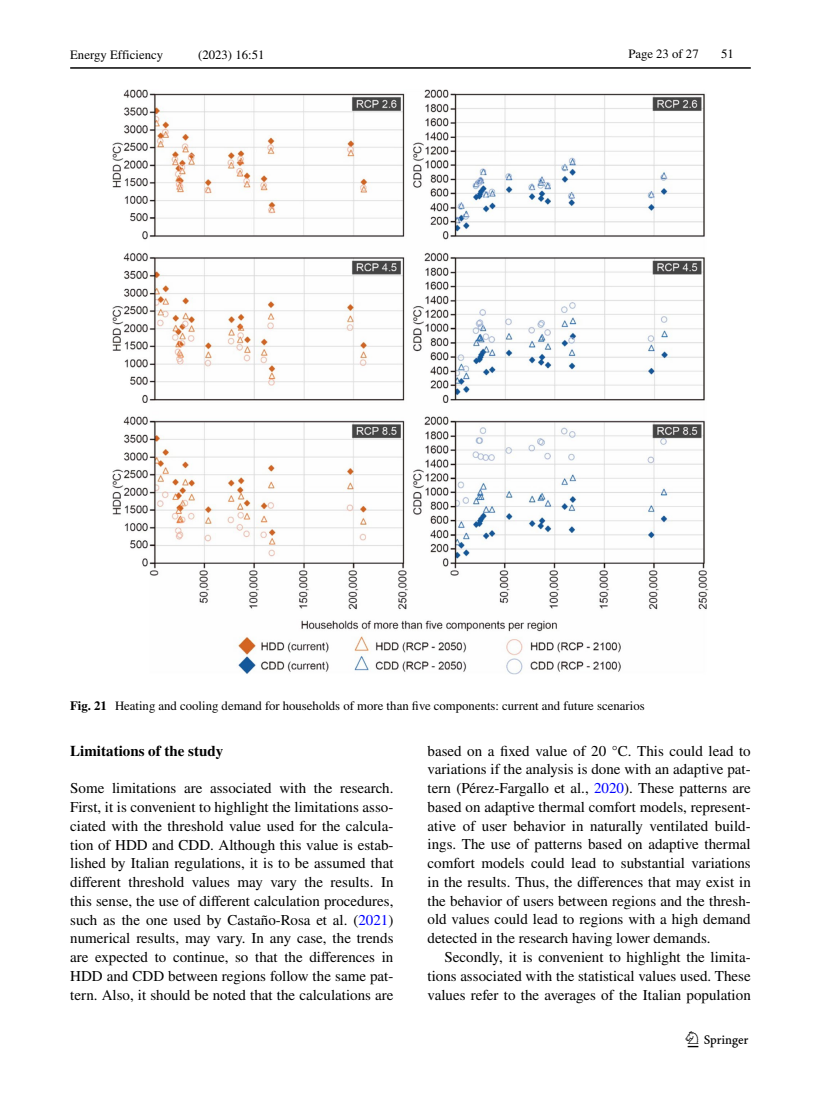
<style>
.page{position:relative;width:821px;height:1106px;background:#fff}
.page>*{position:absolute;margin:0;border:0;box-sizing:border-box;transform-origin:0 0}
.t1{font:22.5px "Springnew Regular 3";color:#000}
.t2{font:15px/18.8px "STIX";color:#000;text-align:justify}
.t3{font:700 15px "STIX";color:#000}
.t4{font:12.75px "STIX";color:#000}
.s1{font-weight:700}
.s2{color:#00f}
</style>
<div class="page">
<hr style="left:70px;top:67px;width:680px;height:2px;background:#000">
<img style="left:113px;top:89px;width:595px;height:585px">
<p class="t4" style="left:70px;top:46px;width:94px">Energy Efficiency</p>
<p class="t4" style="left:198px;top:46px;width:68px">(2023) 16:51</p>
<p class="t4" style="left:628px;top:45px;width:72px">Page 23 of 27</p>
<p class="t4" style="left:721px;top:45px;width:14px">51</p>
<p class="t4" style="left:70px;top:697px;width:576px"><span class="s1">Fig. 21</span> Heating and cooling demand for households of more than five components: current and future scenarios</p>
<p class="t3" style="left:70px;top:742px;width:154px">Limitations of the study</p>
<p class="t2" style="left:70px;top:780px;width:325px">Some limitations are associated with the research.<br>First, it is convenient to highlight the limitations asso&shy;ciated with the threshold value used for the calcula&shy;tion of HDD and CDD. Although this value is estab&shy;lished by Italian regulations, it is to be assumed that different threshold values may vary the results. In this sense, the use of different calculation procedures, such as the one used by Castaño-Rosa et al. (<span class="s2">2021</span>) numerical results, may vary. In any case, the trends are expected to continue, so that the differences in HDD and CDD between regions follow the same pat&shy;tern. Also, it should be noted that the calculations are</p>
<p class="t2" style="left:427px;top:742px;width:325px">based on a fixed value of 20 °C. This could lead to variations if the analysis is done with an adaptive pat&shy;tern (Pérez-Fargallo et al., <span class="s2">2020</span>). These patterns are based on adaptive thermal comfort models, represent&shy;ative of user behavior in naturally ventilated build&shy;ings. The use of patterns based on adaptive thermal comfort models could lead to substantial variations in the results. Thus, the differences that may exist in the behavior of users between regions and the thresh&shy;old values could lead to regions with a high demand detected in the research having lower demands.</p>
<p class="t2" style="left:427px;top:948px;width:325px;text-indent:17px">Secondly, it is convenient to highlight the limita&shy;tions associated with the statistical values used. These values refer to the averages of the Italian population</p>
<h1 class="t1" style="left:687px;top:1031px;width:62px">1 3</h1>
</div>
